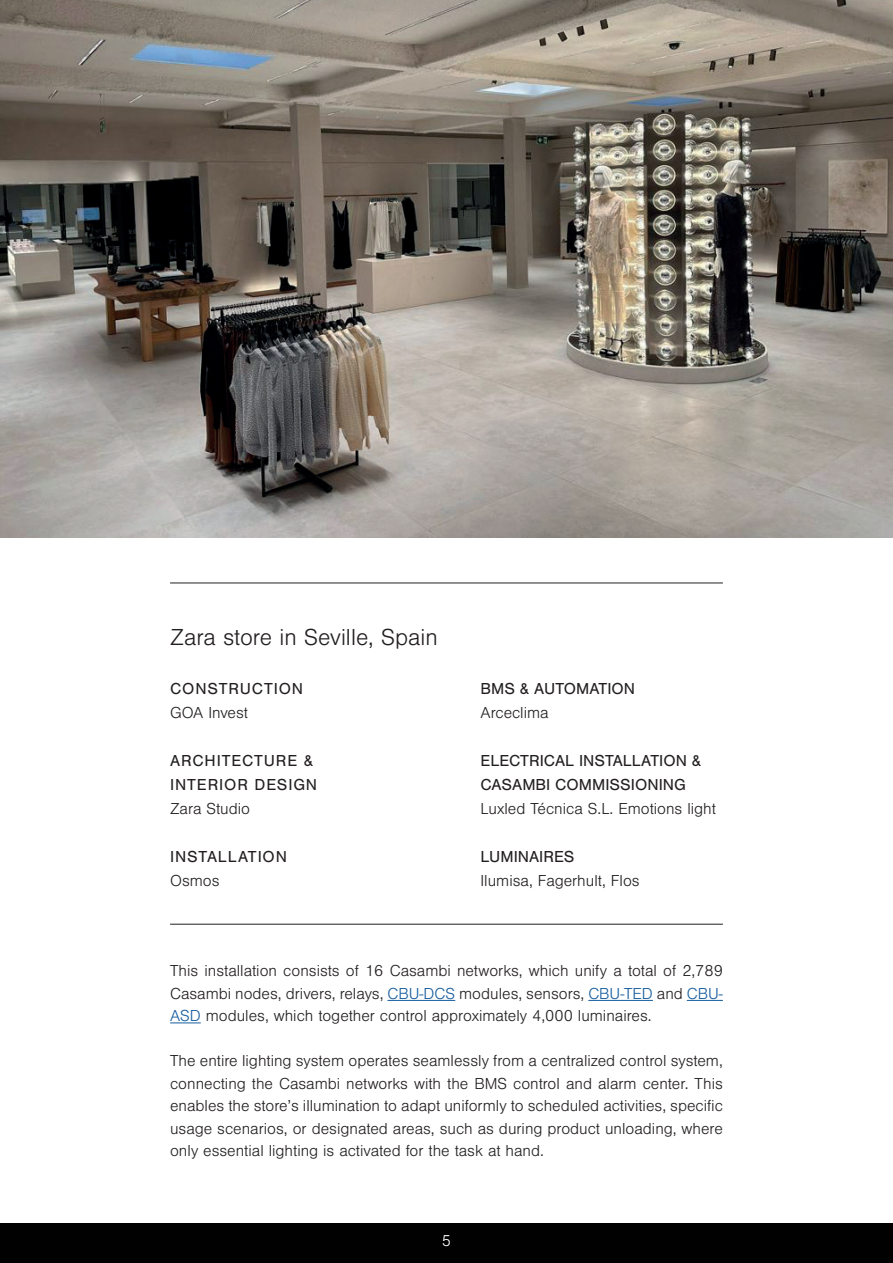
<style>
.page{position:relative;width:893px;height:1263px;background:#fff}
.page>*{position:absolute;margin:0;border:0;box-sizing:border-box;transform-origin:0 0}
.t1{font:300 24px "Nimbus San";color:#231f20}
.t2{font:300 16.5px/22.5px "Nimbus San";color:#231f20;text-align:justify}
.t3{font:16.5px/24px "Nimbus San";letter-spacing:.005em;color:#231f20}
.t4{font:16.5px/24px "Nimbus San";letter-spacing:.05em;color:#231f20}
.t5{font:300 16.5px "Nimbus San";color:#fff}
.s1{font-weight:300}
.s2{font-weight:400}
.s3{color:#175d9e}
</style>
<div class="page">
<div style="left:0;top:1223px;width:893px;height:40px;background:#010101"></div>
<hr style="left:170px;top:583px;width:553px;height:1px;background:#231f20">
<hr style="left:170px;top:924px;width:553px;height:1px;background:#231f20">
<hr style="left:387px;top:1000px;width:68px;height:1px;background:#175d9e">
<hr style="left:588px;top:1000px;width:65px;height:1px;background:#175d9e">
<hr style="left:687px;top:1000px;width:36px;height:1px;background:#175d9e">
<hr style="left:170px;top:1022px;width:31px;height:1px;background:#175d9e">
<img style="left:0;top:0;width:893px;height:538px">
<p class="t1" style="left:170px;top:625px;width:269px">Zara store in Seville, Spain</p>
<p class="t4" style="left:170px;top:677px;width:135px">CONSTRUCTION</p>
<p class="t2" style="left:170px;top:702px;width:79px">GOA Invest</p>
<p class="t4" style="left:170px;top:749px;width:149px">ARCHITECTURE &amp;<br>INTERIOR DESIGN<br><span class="s1">Zara Studio</span></p>
<p class="t4" style="left:170px;top:845px;width:118px">INSTALLATION</p>
<p class="t2" style="left:170px;top:870px;width:51px">Osmos</p>
<p class="t3" style="left:480px;top:677px;width:156px">BMS &amp; AUTOMATION</p>
<p class="t2" style="left:480px;top:702px;width:70px">Arceclima</p>
<p class="t3" style="left:480px;top:749px;width:237px">ELECTRICAL INSTALLATION &amp;<br>CASAMBI COMMISSIONING<br><span class="s1">Luxled Técnica S.L. Emotions light</span></p>
<p class="t2" style="left:480px;top:845px;width:161px;line-height:24px"><span class="s2">LUMINAIRES<br></span>Ilumisa, Fagerhult, Flos</p>
<p class="t2" style="left:170px;top:960px;width:554px">This installation consists of 16 Casambi networks, which unify a total of 2,789<br>Casambi nodes, drivers, relays, <span class="s3">CBU-DCS</span> modules, sensors, <span class="s3">CBU-TED</span> and <span class="s3">CBU-ASD</span> modules, which together control approximately 4,000 luminaires.</p>
<p class="t2" style="left:170px;top:1050px;width:554px">The entire lighting system operates seamlessly from a centralized control system, connecting the Casambi networks with the BMS control and alarm center. This enables the store’s illumination to adapt uniformly to scheduled activities, specific usage scenarios, or designated areas, such as during product unloading, where only essential lighting is activated for the task at hand.</p>
<p class="t5" style="left:442px;top:1232px;width:11px">5</p>
</div>
